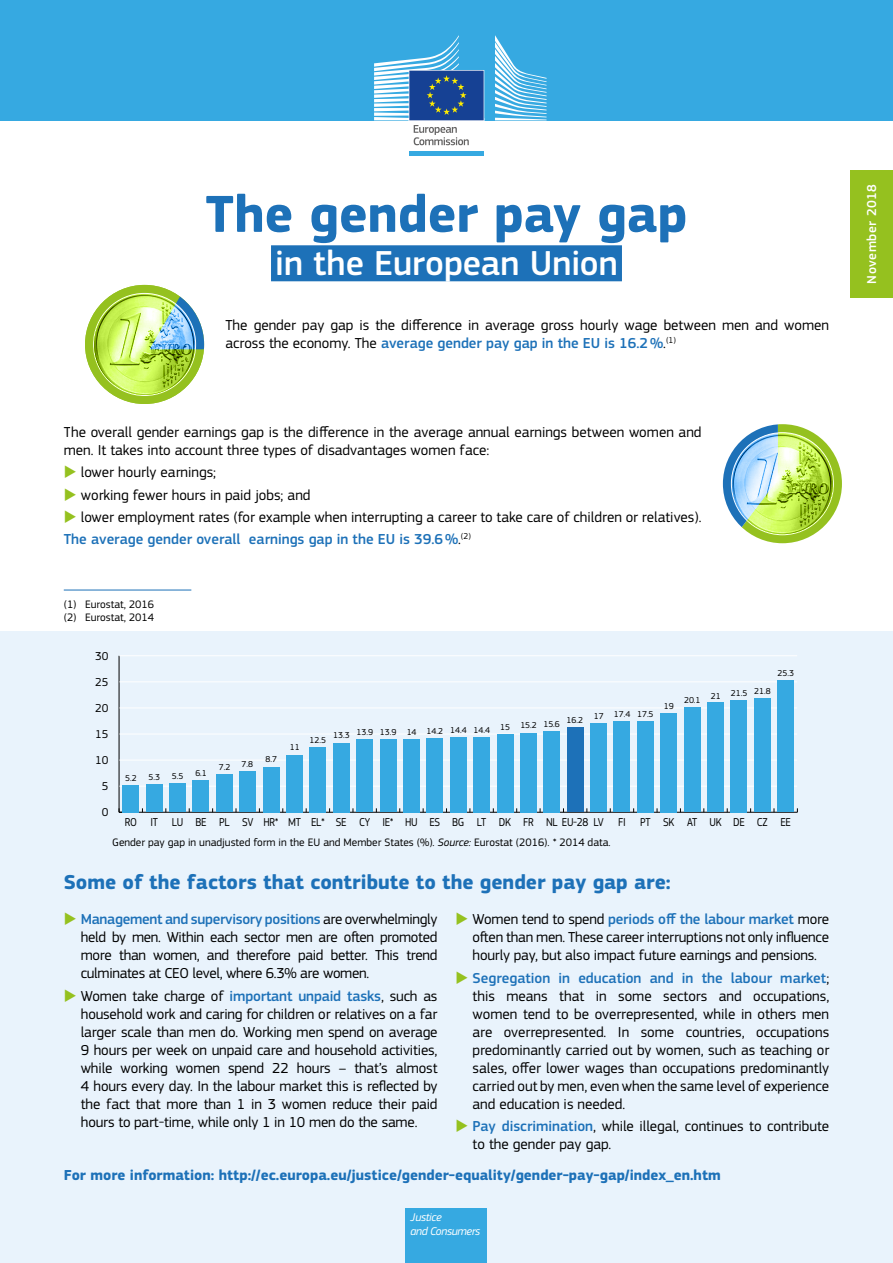
<style>
.page{position:relative;width:893px;height:1263px;background:#fff}
.page>*{position:absolute;margin:0;border:0;box-sizing:border-box;transform-origin:0 0}
.t1{font:700 54px "EC Square Sans Pro";color:#1d71b8}
.t2{font:500 36px "EC Square Sans Pro";color:#fff}
.t3{font:700 21px "EC Square Sans Pro";color:#1d71b8}
.t4{font:15px/18px "EC Square Sans Pro";color:#000;text-align:justify}
.t5{font:700 15px "EC Square Sans Pro";color:#1d71b8}
.t6{font:500 15px "EC Square Sans Pro";color:#1d71b8}
.t7{font:500 13.5px "EC Square Sans Pro";letter-spacing:.035em;color:#fff}
.t8{font:11.85px "EC Square Sans Pro";letter-spacing:-.03em;color:#000;scale:.9 1}
.t9{font:11.85px "EC Square Sans Pro";letter-spacing:-.03em;color:#000}
.t10{font:italic 11.7px/14px "EC Square Sans Pro";letter-spacing:-.03em;color:#fff}
.t11{font:11.25px/13.5px "EC Square Sans Pro";color:#000}
.t12{font:9px "EC Square Sans Pro";color:#000}
.s1{font-weight:500;color:#1d71b8}
.s2{font-weight:400;color:#000}
.s3{font-style:italic}
</style>
<div class="page">
<div style="left:0;top:631px;width:893px;height:632px;background:#e9f3fc"></div>
<div style="left:406px;top:1209px;width:81px;height:54px;background:#36a9e1"></div>
<div style="left:0;top:0;width:893px;height:120px;background:#36a9e1"></div>
<svg style="left:495px;top:35px;width:52px;height:85px"></svg>
<svg style="left:374px;top:35px;width:110px;height:111px"></svg>
<hr style="left:409px;top:151px;width:75px;height:4px;background:#36a9e1">
<div style="left:271px;top:245px;width:351px;height:36px;background:#1d71b8"></div>
<hr style="left:64px;top:590px;width:127px;height:1px;background:#1d71b8">
<svg style="left:85px;top:285px;width:119px;height:119px"></svg>
<svg style="left:723px;top:424px;width:119px;height:119px"></svg>
<hr style="left:119px;top:812px;width:678px;height:1px;background:#000">
<hr style="left:119px;top:656px;width:1px;height:156px;background:#000">
<svg style="left:119px;top:808px;width:17px;height:5px"></svg>
<hr style="left:119px;top:786px;width:678px;height:1px;background:#fff">
<hr style="left:119px;top:760px;width:678px;height:1px;background:#fff">
<hr style="left:119px;top:734px;width:678px;height:1px;background:#fff">
<hr style="left:119px;top:707px;width:678px;height:1px;background:#fff">
<hr style="left:119px;top:681px;width:678px;height:1px;background:#fff">
<hr style="left:119px;top:655px;width:678px;height:1px;background:#fff">
<div style="left:122px;top:785px;width:17px;height:27px;background:#36a9e1"></div>
<div style="left:146px;top:784px;width:17px;height:28px;background:#36a9e1"></div>
<div style="left:169px;top:783px;width:17px;height:29px;background:#36a9e1"></div>
<div style="left:192px;top:780px;width:17px;height:32px;background:#36a9e1"></div>
<div style="left:216px;top:775px;width:17px;height:37px;background:#36a9e1"></div>
<div style="left:239px;top:771px;width:17px;height:41px;background:#36a9e1"></div>
<div style="left:263px;top:767px;width:16px;height:45px;background:#36a9e1"></div>
<div style="left:286px;top:755px;width:17px;height:57px;background:#36a9e1"></div>
<div style="left:309px;top:747px;width:17px;height:65px;background:#36a9e1"></div>
<div style="left:333px;top:743px;width:17px;height:69px;background:#36a9e1"></div>
<div style="left:356px;top:740px;width:17px;height:72px;background:#36a9e1"></div>
<div style="left:380px;top:740px;width:16px;height:72px;background:#36a9e1"></div>
<div style="left:403px;top:739px;width:17px;height:73px;background:#36a9e1"></div>
<div style="left:426px;top:738px;width:17px;height:74px;background:#36a9e1"></div>
<div style="left:450px;top:737px;width:17px;height:75px;background:#36a9e1"></div>
<div style="left:473px;top:737px;width:17px;height:75px;background:#36a9e1"></div>
<div style="left:497px;top:734px;width:16px;height:78px;background:#36a9e1"></div>
<div style="left:520px;top:733px;width:17px;height:79px;background:#36a9e1"></div>
<div style="left:543px;top:731px;width:17px;height:81px;background:#36a9e1"></div>
<div style="left:567px;top:728px;width:17px;height:84px;background:#1d71b8"></div>
<div style="left:590px;top:723px;width:17px;height:89px;background:#36a9e1"></div>
<div style="left:613px;top:721px;width:17px;height:91px;background:#36a9e1"></div>
<div style="left:637px;top:721px;width:17px;height:91px;background:#36a9e1"></div>
<div style="left:660px;top:713px;width:17px;height:99px;background:#36a9e1"></div>
<div style="left:684px;top:707px;width:16px;height:105px;background:#36a9e1"></div>
<div style="left:707px;top:703px;width:17px;height:109px;background:#36a9e1"></div>
<div style="left:730px;top:700px;width:17px;height:112px;background:#36a9e1"></div>
<div style="left:754px;top:698px;width:17px;height:114px;background:#36a9e1"></div>
<div style="left:777px;top:680px;width:17px;height:132px;background:#36a9e1"></div>
<div style="left:850px;top:170px;width:43px;height:128px;background:#95c11f"></div>
<h1 class="t1" style="left:206px;top:182px;width:483px">The gender pay gap</h1>
<h2 class="t2" style="left:275px;top:242px;width:344px">in the European Union</h2>
<p class="t4" style="left:225px;top:316px;width:605px">The gender pay gap is the difference in average gross hourly wage between men and women across the economy. The <span class="s1">average gender pay gap in the EU is 16.2%</span>.<sup>(1)</sup></p>
<p class="t4" style="left:64px;top:423px;width:639px">The overall gender earnings gap is the difference in the average annual earnings between women and men. It takes into account three types of disadvantages women face:</p>
<p class="t4" style="left:81px;top:464px;width:137px">lower hourly earnings;</p>
<p class="t4" style="left:81px;top:486px;width:231px">working fewer hours in paid jobs; and</p>
<p class="t4" style="left:81px;top:508px;width:622px">lower employment rates (for example when interrupting a career to take care of children or relatives).</p>
<p class="t6" style="left:64px;top:530px;width:409px">The average gender overall earnings gap in the EU is 39.6%<span class="s2">.</span><sup>(2)</sup></p>
<p class="t11" style="left:64px;top:597px;width:92px">(1) Eurostat, 2016 (2) Eurostat, 2014</p>
<p class="t9" style="left:95px;top:649px;width:15px">30</p>
<p class="t9" style="left:95px;top:675px;width:15px">25</p>
<p class="t9" style="left:95px;top:701px;width:15px">20</p>
<p class="t9" style="left:95px;top:727px;width:15px">15</p>
<p class="t9" style="left:95px;top:753px;width:15px">10</p>
<p class="t9" style="left:102px;top:779px;width:8px">5</p>
<p class="t9" style="left:102px;top:805px;width:8px">0</p>
<p class="t12" style="left:125px;top:773px;width:13px">5.2</p>
<p class="t12" style="left:149px;top:772px;width:13px">5.3</p>
<p class="t12" style="left:172px;top:771px;width:13px">5.5</p>
<p class="t12" style="left:195px;top:768px;width:13px">6.1</p>
<p class="t12" style="left:219px;top:762px;width:13px">7.2</p>
<p class="t12" style="left:241px;top:759px;width:13px">7.8</p>
<p class="t12" style="left:265px;top:754px;width:13px">8.7</p>
<p class="t12" style="left:290px;top:742px;width:11px">11</p>
<p class="t12" style="left:309px;top:734px;width:18px">12.5</p>
<p class="t12" style="left:333px;top:730px;width:18px">13.3</p>
<p class="t12" style="left:357px;top:727px;width:18px">13.9</p>
<p class="t12" style="left:380px;top:727px;width:18px">13.9</p>
<p class="t12" style="left:426px;top:726px;width:18px">14.2</p>
<p class="t12" style="left:407px;top:726px;width:11px">14</p>
<p class="t12" style="left:450px;top:724px;width:18px">14.4</p>
<p class="t12" style="left:474px;top:724px;width:18px">14.4</p>
<p class="t12" style="left:500px;top:721px;width:11px">15</p>
<p class="t12" style="left:520px;top:720px;width:18px">15.2</p>
<p class="t12" style="left:543px;top:718px;width:18px">15.6</p>
<p class="t12" style="left:567px;top:714px;width:18px">16.2</p>
<p class="t12" style="left:594px;top:711px;width:11px">17</p>
<p class="t12" style="left:637px;top:708px;width:18px">17.5</p>
<p class="t12" style="left:614px;top:709px;width:18px">17.4</p>
<p class="t12" style="left:664px;top:701px;width:11px">19</p>
<p class="t12" style="left:684px;top:695px;width:18px">20.1</p>
<p class="t12" style="left:711px;top:690px;width:11px">21</p>
<p class="t12" style="left:778px;top:667px;width:18px">25.3</p>
<p class="t12" style="left:754px;top:686px;width:18px">21.8</p>
<p class="t12" style="left:731px;top:687px;width:18px">21.5</p>
<p class="t8" style="left:125px;top:815px;width:742px">RO IT LU BE PL SV HR* MT EL* SE CY IE* HU ES BG LT DK FR NL EU-28 LV FI PT SK AT UK DE CZ EE</p>
<p class="t11" style="left:112px;top:836px;width:500px">Gender pay gap in unadjusted form in the EU and Member States (%). <span class="s3">Source:</span> Eurostat (2016). * 2014 data.</p>
<h3 class="t3" style="left:64px;top:870px;width:608px">Some of the factors that contribute to the gender pay gap are:</h3>
<p class="t4" style="left:81px;top:910px;width:358px"><span class="s1">Management and supervisory positions</span> are overwhelmingly held by men. Within each sector men are often promoted more than women, and therefore paid better. This trend culminates at CEO level, where 6.3% are women.</p>
<p class="t4" style="left:81px;top:987px;width:358px">Women take charge of <span class="s1">important unpaid tasks</span>, such as household work and caring for children or relatives on a far larger scale than men do. Working men spend on average 9 hours per week on unpaid care and household activities, while working women spend 22 hours – that’s almost 4 hours every day. In the labour market this is reflected by the fact that more than 1 in 3 women reduce their paid hours to part-time, while only 1 in 10 men do the same.</p>
<p class="t4" style="left:472px;top:910px;width:358px">Women tend to spend <span class="s1">periods off the labour market</span> more often than men. These career interruptions not only influence hourly pay, but also impact future earnings and pensions.</p>
<p class="t4" style="left:473px;top:969px;width:358px"><span class="s1">Segregation in education and in the labour market</span>; this means that in some sectors and occupations, women tend to be overrepresented, while in others men are overrepresented. In some countries, occupations predominantly carried out by women, such as teaching or sales, offer lower wages than occupations predominantly carried out by men, even when the same level of experience and education is needed.</p>
<p class="t4" style="left:473px;top:1117px;width:358px"><span class="s1">Pay discrimination</span>, while illegal, continues to contribute to the gender pay gap.</p>
<p class="t5" style="left:64px;top:1166px;width:658px">For more information: http://ec.europa.eu/justice/gender-equality/gender-pay-gap/index_en.htm</p>
<p class="t10" style="left:410px;top:1210px;width:71px">Justice<br>and Consumers</p>
<p class="t7" style="left:864px;top:284px;width:101px;rotate:-90deg">November 2018</p>
</div>
